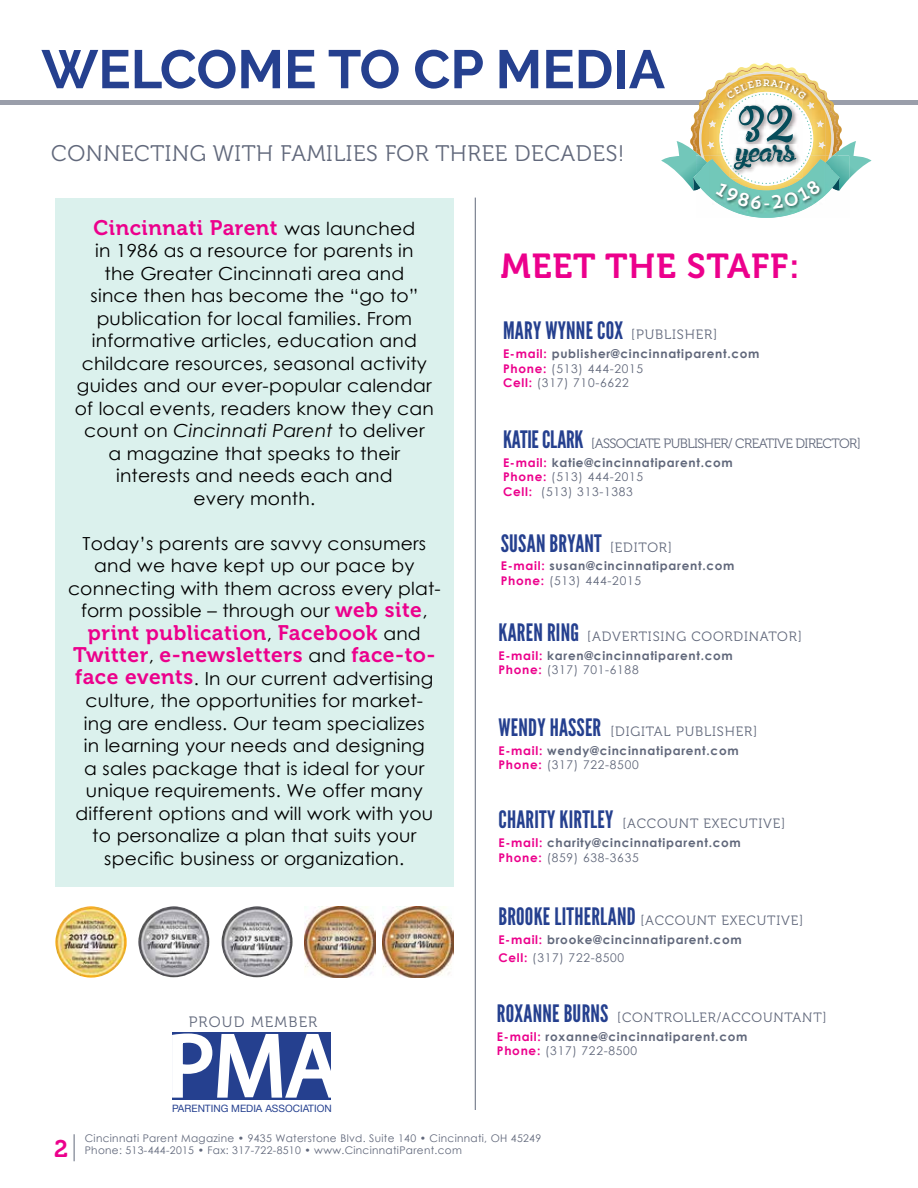
<style>
.page{position:relative;width:918px;height:1188px;background:#fff}
.page>*{position:absolute;margin:0;border:0;box-sizing:border-box;transform-origin:0 0}
.t1{font:90px "Myriad Pro";color:#fff}
.t2{font:700 54px "Raleway";color:#25408f}
.t3{font:54px "la Chatte Maman";color:#064c5a}
.t4{font:45.75px "la Chatte Maman";color:#064c5a}
.t5{font:34.5px "Museo 700";letter-spacing:.025em;color:#ec008c}
.t6{font:24px "League Gothic";letter-spacing:.01em;color:#25408f}
.t7{font:24px "Museo 700";color:#ec008c}
.t8{font:22.5px "Museo 300";letter-spacing:.025em;color:#61687b}
.t9{font:21px/22.5px "Museo 700";letter-spacing:.025em;color:#ec008c;text-align:center}
.t10{font:18.75px "Trend Slab One";color:#fff}
.t11{font:18px/22.5px "Century Gothic";letter-spacing:.01em;color:#000;text-align:center;scale:1.04 1}
.t12{font:15px "Museo 300";letter-spacing:.08em;color:#61687b}
.t13{font:13.5px "Museo 300";letter-spacing:.06em;color:#61687b}
.t14{font:13.5px "Museo 300";letter-spacing:-.04em;color:#61687b}
.t15{font:700 12px/14.4px "Century Gothic";letter-spacing:.06em;color:#61687b}
.t16{font:10.5px/12.6px "Century Gothic";letter-spacing:.03em;color:#61687b}
.t17{font:10.2px "Helvetica Neue";color:#25408f}
.s1{font-family:"Century Gothic";font-size:18px;color:#000}
.s2{font-style:italic}
.s3{font-family:"Museo 700";font-size:21px;color:#ec008c}
.s4{font-family:"Museo 300";font-size:13.5px;color:#61687b}
.s5{color:#ec008c}
.s6{font-weight:400}
.s7{font-family:"League Gothic";font-size:24px;color:#25408f}
</style>
<div class="page">
<div style="left:55px;top:198px;width:399px;height:688px;background:#dbf1ed"></div>
<hr style="left:475px;top:198px;width:1px;height:912px;background:#61687b">
<hr style="left:1px;top:100px;width:917px;height:4px;background:#9a9eaa">
<svg style="left:74px;top:1134px;width:1px;height:27px"></svg>
<img style="left:55px;top:906px;width:72px;height:72px;border-radius:36px">
<img style="left:138px;top:906px;width:71px;height:71px;border-radius:35px">
<img style="left:222px;top:906px;width:71px;height:71px;border-radius:35px">
<img style="left:305px;top:906px;width:71px;height:71px">
<img style="left:383px;top:906px;width:71px;height:71px">
<svg style="left:172px;top:1032px;width:159px;height:68px"></svg>
<svg style="left:661px;top:63px;width:211px;height:155px"></svg>
<h2 class="t2" style="left:41px;top:38px;width:625px">WELCOME TO CP MEDIA</h2>
<p class="t8" style="left:51px;top:141px;width:575px">CONNECTING WITH FAMILIES FOR THREE DECADES!</p>
<h2 class="t3" style="left:738px;top:97px;width:59px">32</h2>
<h3 class="t4" style="left:737px;top:130px;width:60px">years</h3>
<p class="t10" style="left:762px;top:191px;width:11px">-</p>
<p class="t9" style="left:93px;top:216px;width:323px">Cincinnati Parent <span class="s1">was launched</span></p>
<p class="t11" style="left:75px;top:239px;width:347px">in 1986 as a resource for parents in<br>the Greater Cincinnati area and<br>since then has become the “go to” publication for local families. From informative articles, education and childcare resources, seasonal activity guides and our ever-popular calendar of local events, readers know they can count on <span class="s2">Cincinnati Parent</span> to deliver<br>a magazine that speaks to their interests and needs each and<br>every month.</p>
<p class="t11" style="left:68px;top:531px;width:360px">Today’s parents are savvy consumers and we have kept up our pace by connecting with them across every plat&shy;form possible – through our <span class="s3">web site</span>,</p>
<p class="t9" style="left:73px;top:621px;width:364px">print publication<span class="s1">,</span> Facebook <span class="s1">and<br></span>Twitter<span class="s1">,</span> e-newsletters <span class="s1">and</span> face-to-</p>
<p class="t11" style="left:75px;top:666px;width:346px"><span class="s3">face events</span>. In our current advertising culture, the opportunities for market&shy;ing are endless. Our team specializes in learning your needs and designing a sales package that is ideal for your unique requirements. We offer many different options and will work with you to personalize a plan that suits your specific business or organization.</p>
<p class="t12" style="left:189px;top:1014px;width:130px">PROUD MEMBER</p>
<h1 class="t1" style="left:167px;top:1010px;width:175px">PMA</h1>
<p class="t17" style="left:172px;top:1101px;width:161px">PARENTING MEDIA ASSOCIATION</p>
<h3 class="t5" style="left:501px;top:247px;width:300px">MEET THE STAFF:</h3>
<h3 class="t6" style="left:503px;top:317px;width:216px">MARY WYNNE COX <span class="s4">[PUBLISHER]</span></h3>
<p class="t15" style="left:503px;top:346px;width:258px"><span class="s5">E-mail:</span> publisher@cincinnatiparent.com<br><span class="s5">Phone:</span> <span class="s6">(513) 444-2015<br></span><span class="s5">Cell:</span> <span class="s6">(317) 710-6622</span></p>
<p class="t14" style="left:503px;top:436px;width:359px"><span class="s7">KATIE CLARK</span> [ASSOCIATE PUBLISHER/ CREATIVE DIRECTOR]</p>
<p class="t15" style="left:503px;top:455px;width:231px"><span class="s5">E-mail:</span> katie@cincinnatiparent.com<br><span class="s5">Phone:</span> <span class="s6">(513) 444-2015<br></span><span class="s5">Cell:</span> <span class="s6">(513) 313-1383</span></p>
<h3 class="t6" style="left:501px;top:529px;width:173px">SUSAN BRYANT <span class="s4">[EDITOR]</span></h3>
<p class="t15" style="left:501px;top:559px;width:235px"><span class="s5">E-mail:</span> susan@cincinnatiparent.com<br><span class="s5">Phone:</span> <span class="s6">(513) 444-2015</span></p>
<p class="t13" style="left:498px;top:629px;width:305px"><span class="s7">KAREN RING</span> [ADVERTISING COORDINATOR]</p>
<p class="t15" style="left:498px;top:648px;width:236px"><span class="s5">E-mail:</span> karen@cincinnatiparent.com<br><span class="s5">Phone:</span> <span class="s6">(317) 701-6188</span></p>
<p class="t13" style="left:498px;top:724px;width:260px"><span class="s7">WENDY HASSER</span> [DIGITAL PUBLISHER]</p>
<p class="t15" style="left:498px;top:743px;width:242px"><span class="s5">E-mail:</span> wendy@cincinnatiparent.com<br><span class="s5">Phone:</span> <span class="s6">(317) 722-8500</span></p>
<p class="t13" style="left:498px;top:816px;width:288px"><span class="s7">CHARITY KIRTLEY</span> [ACCOUNT EXECUTIVE]</p>
<p class="t15" style="left:498px;top:835px;width:244px"><span class="s5">E-mail:</span> charity@cincinnatiparent.com<br><span class="s5">Phone:</span> <span class="s6">(859) 638-3635</span></p>
<p class="t13" style="left:498px;top:913px;width:306px"><span class="s7">BROOKE LITHERLAND</span> [ACCOUNT EXECUTIVE]</p>
<p class="t15" style="left:498px;top:930px;width:245px;line-height:18px"><span class="s5">E-mail:</span> brooke@cincinnatiparent.com<br><span class="s5">Cell:</span> <span class="s6">(317) 722-8500</span></p>
<p class="t13" style="left:497px;top:1010px;width:331px"><span class="s7">ROXANNE BURNS</span> [CONTROLLER/ACCOUNTANT]</p>
<p class="t15" style="left:497px;top:1029px;width:252px"><span class="s5">E-mail:</span> roxanne@cincinnatiparent.com<br><span class="s5">Phone:</span> <span class="s6">(317) 722-8500</span></p>
<h3 class="t7" style="left:54px;top:1135px;width:15px">2</h3>
<p class="t16" style="left:85px;top:1132px;width:458px">Cincinnati Parent Magazine • 9435 Waterstone Blvd. Suite 140 • Cincinnati, OH 45249<br>Phone: 513-444-2015 • Fax: 317-722-8510 • www.CincinnatiParent.com</p>
</div>
